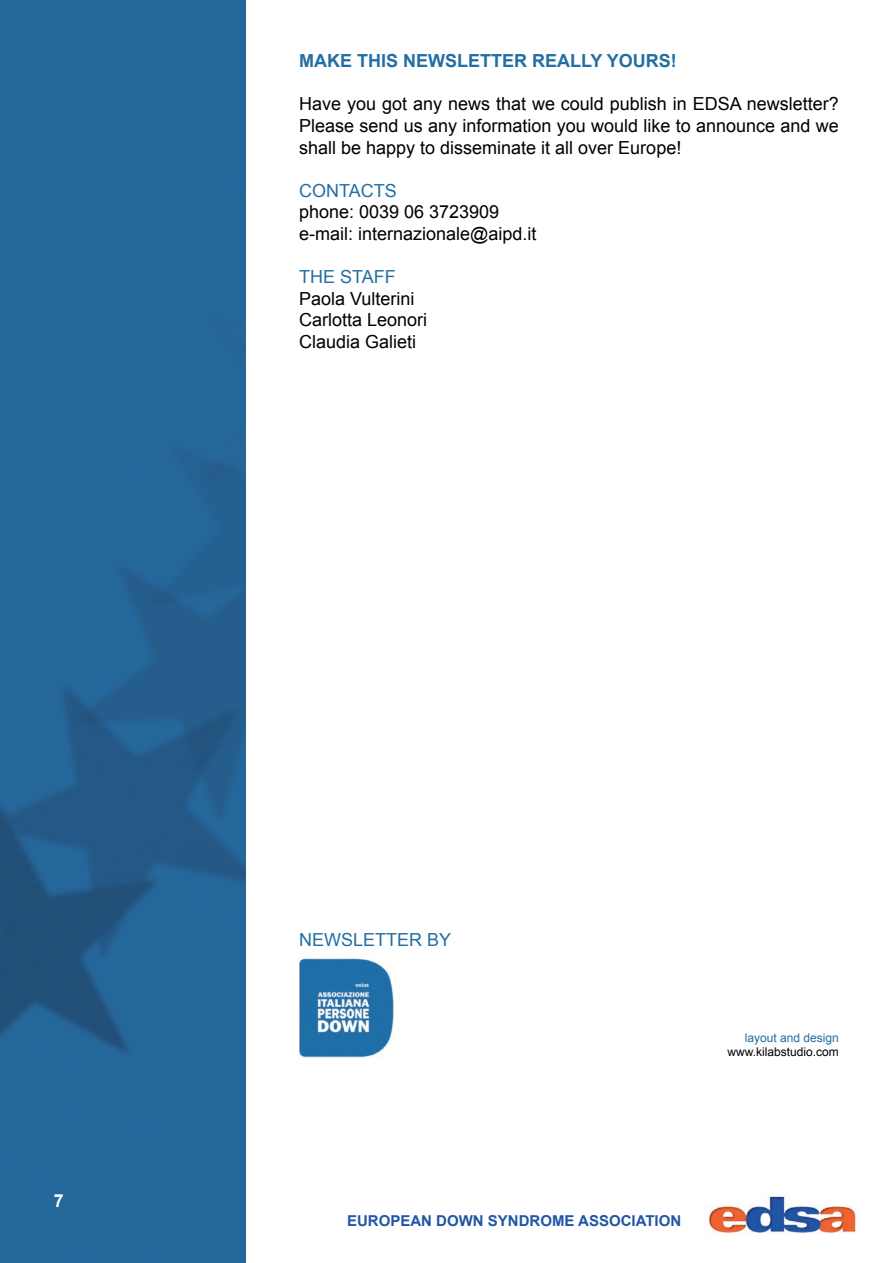
<style>
.page{position:relative;width:893px;height:1263px;background:#fff}
.page>*{position:absolute;margin:0;border:0;box-sizing:border-box;transform-origin:0 0}
.t1{font:18px/21.6px "Arial";color:#000;text-align:justify}
.t2{font:700 18px "Arial";color:#226fa4}
.t3{font:18px "Arial";color:#226fa4}
.t4{font:700 18px "Arial";color:#fff}
.t5{font:700 15px "Arial";color:#2155a5}
.t6{font:12px "Arial";color:#000}
.t7{font:12px "Arial";color:#226fa4}
</style>
<div class="page">
<img style="left:708px;top:1196px;width:148px;height:38px">
<img style="left:0;top:0;width:245px;height:1263px">
<img style="left:299px;top:958px;width:95px;height:100px">
<p class="t4" style="left:54px;top:1189px;width:12px">7</p>
<p class="t2" style="left:299px;top:49px;width:379px">MAKE THIS NEWSLETTER REALLY YOURS!</p>
<p class="t1" style="left:299px;top:93px;width:541px">Have you got any news that we could publish in EDSA newsletter?<br>Please send us any information you would like to announce and we shall be happy to disseminate it all over Europe!</p>
<p class="t3" style="left:299px;top:179px;width:99px">CONTACTS</p>
<p class="t1" style="left:299px;top:201px;width:202px">phone: 0039 06 3723909</p>
<p class="t1" style="left:299px;top:223px;width:239px">e-mail: internazionale@aipd.it</p>
<p class="t3" style="left:299px;top:265px;width:98px">THE STAFF</p>
<p class="t1" style="left:299px;top:288px;width:117px">Paola Vulterini</p>
<p class="t1" style="left:299px;top:309px;width:130px">Carlotta Leonori</p>
<p class="t1" style="left:299px;top:331px;width:119px">Claudia Galieti</p>
<p class="t3" style="left:299px;top:927px;width:154px">NEWSLETTER BY</p>
<p class="t7" style="left:745px;top:1030px;width:96px">layout and design</p>
<p class="t6" style="left:728px;top:1044px;width:113px">www.kilabstudio.com</p>
<p class="t5" style="left:347px;top:1210px;width:336px">EUROPEAN DOWN SYNDROME ASSOCIATION</p>
</div>
